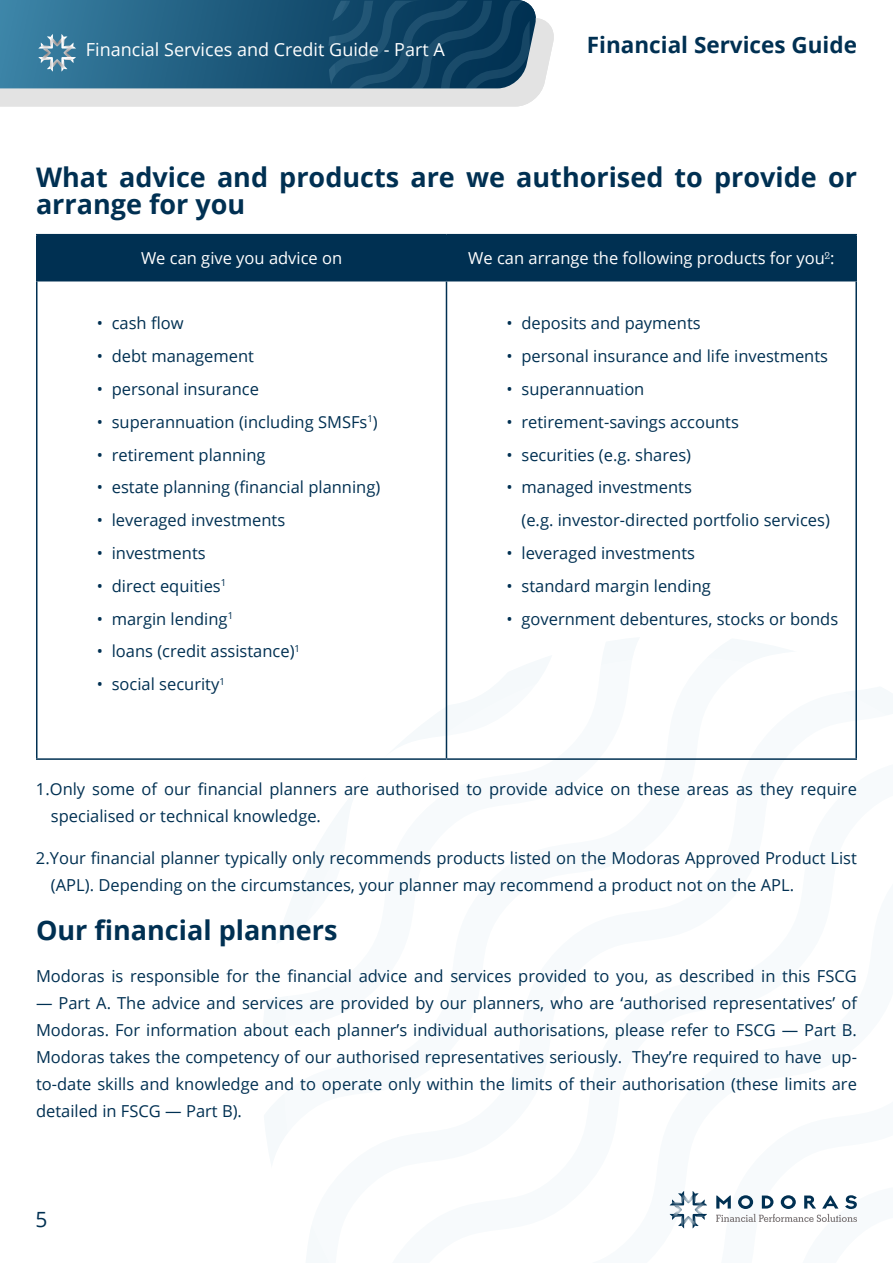
<style>
.page{position:relative;width:893px;height:1263px;background:#fff}
.page>*{position:absolute;margin:0;border:0;box-sizing:border-box;transform-origin:0 0}
.t1{font:700 27px/27px "Open Sans";color:#003052}
.t2{font:700 22.5px "Open Sans";color:#003052}
.t3{font:21px "Open Sans";color:#fff}
.t4{font:21px "Open Sans";color:#003052}
.t5{font:18px "Open Sans";color:#fff}
.t6{font:16.5px/27px "Open Sans";color:#003052}
.t7{font:16.5px "Open Sans";color:#fff}
.s1{font-size:31.5px}
</style>
<div class="page">
<svg style="left:670px;top:1191px;width:37px;height:37px"></svg>
<svg style="left:716px;top:1195px;width:141px;height:27px"></svg>
<svg style="left:0;top:18px;width:554px;height:88px;background:#e3e3e3"></svg>
<svg style="left:0;top:0;width:538px;height:88px;background:#347495"></svg>
<svg style="left:192px;top:1px;width:338px;height:88px;background:#164c6c"></svg>
<svg style="left:38px;top:34px;width:38px;height:38px"></svg>
<div style="left:38px;top:235px;width:817px;height:45px;background:#003052"></div>
<hr style="left:36px;top:234px;width:410px;height:1px;background:#003052">
<hr style="left:36px;top:235px;width:2px;height:45px;background:#003052">
<hr style="left:446px;top:234px;width:411px;height:1px;background:#003052">
<hr style="left:446px;top:235px;width:1px;height:45px;background:#003052">
<hr style="left:855px;top:235px;width:2px;height:45px;background:#003052">
<hr style="left:36px;top:280px;width:410px;height:1px;background:#003052">
<hr style="left:36px;top:281px;width:2px;height:477px;background:#003052">
<hr style="left:446px;top:280px;width:411px;height:1px;background:#003052">
<hr style="left:446px;top:281px;width:1px;height:477px;background:#003052">
<hr style="left:855px;top:281px;width:2px;height:477px;background:#003052">
<hr style="left:36px;top:758px;width:410px;height:2px;background:#003052">
<hr style="left:446px;top:758px;width:411px;height:2px;background:#003052">
<p class="t5" style="left:86px;top:37px;width:360px">Financial Services and Credit Guide - Part A</p>
<h2 class="t2" style="left:587px;top:29px;width:272px">Financial Services Guide</h2>
<p class="t3" style="left:38px;top:33px;width:165px"><span class="s1">5</span> Privacy Policy</p>
<h1 class="t1" style="left:36px;top:163px;width:822px">What advice and products are we authorised to provide or arrange for you</h1>
<p class="t7" style="left:141px;top:247px;width:203px">We can give you advice on</p>
<p class="t7" style="left:468px;top:247px;width:368px">We can arrange the following products for you<sup>2</sup>:</p>
<p class="t6" style="left:97px;top:309px;width:88px">• cash flow</p>
<p class="t6" style="left:97px;top:342px;width:159px">• debt management</p>
<p class="t6" style="left:97px;top:375px;width:164px">• personal insurance</p>
<p class="t6" style="left:97px;top:408px;width:283px">• superannuation (including SMSFs<sup>1</sup>)</p>
<p class="t6" style="left:97px;top:441px;width:170px">• retirement planning</p>
<p class="t6" style="left:97px;top:473px;width:285px">• estate planning (financial planning)</p>
<p class="t6" style="left:97px;top:506px;width:190px">• leveraged investments</p>
<p class="t6" style="left:97px;top:539px;width:110px">• investments</p>
<p class="t6" style="left:97px;top:572px;width:131px">• direct equities<sup>1</sup></p>
<p class="t6" style="left:97px;top:605px;width:138px">• margin lending<sup>1</sup></p>
<p class="t6" style="left:97px;top:637px;width:205px">• loans (credit assistance)<sup>1</sup></p>
<p class="t6" style="left:97px;top:670px;width:130px">• social security<sup>1</sup></p>
<p class="t6" style="left:506px;top:309px;width:196px">• deposits and payments</p>
<p class="t6" style="left:506px;top:342px;width:323px">• personal insurance and life investments</p>
<p class="t6" style="left:506px;top:375px;width:139px">• superannuation</p>
<p class="t6" style="left:506px;top:408px;width:234px">• retirement-savings accounts</p>
<p class="t6" style="left:506px;top:441px;width:186px">• securities (e.g. shares)</p>
<p class="t6" style="left:521px;top:471px;width:310px;line-height:32.8px;text-indent:-15px">• managed investments<br>(e.g. investor-directed portfolio services)</p>
<p class="t6" style="left:506px;top:539px;width:190px">• leveraged investments</p>
<p class="t6" style="left:506px;top:572px;width:206px">• standard margin lending</p>
<p class="t6" style="left:506px;top:605px;width:333px">• government debentures, stocks or bonds</p>
<p class="t6" style="left:51px;top:775px;width:807px;text-indent:-15px">1.Only some of our financial planners are authorised to provide advice on these areas as they require specialised or technical knowledge.</p>
<p class="t6" style="left:51px;top:844px;width:807px;text-indent:-15px">2.Your financial planner typically only recommends products listed on the Modoras Approved Product List (APL). Depending on the circumstances, your planner may recommend a product not on the APL.</p>
<h1 class="t1" style="left:36px;top:916px;width:303px">Our financial planners</h1>
<p class="t6" style="left:36px;top:962px;width:822px">Modoras is responsible for the financial advice and services provided to you, as described in this FSCG</p>
<p class="t6" style="left:36px;top:989px;width:822px;text-align:justify">— Part A. The advice and services are provided by our planners, who are ‘authorised representatives’ of Modoras. For information about each planner’s individual authorisations, please refer to FSCG — Part B.<br>Modoras takes the competency of our authorised representatives seriously. They’re required to have up&shy;to-date skills and knowledge and to operate only within the limits of their authorisation (these limits are detailed in FSCG — Part B).</p>
<p class="t4" style="left:35px;top:1204px;width:14px">5</p>
</div>
